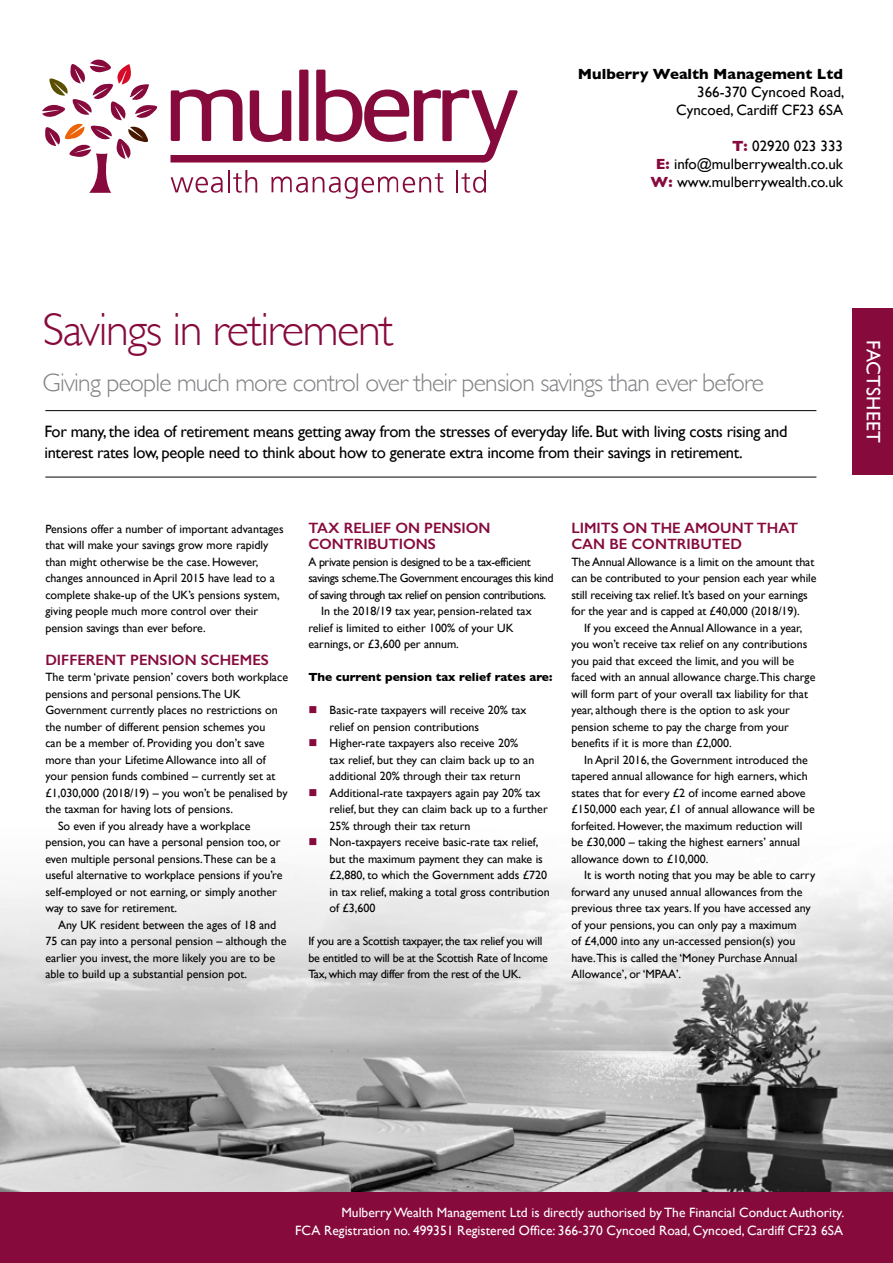
<style>
.page{position:relative;width:893px;height:1263px;background:#fff}
.page>*{position:absolute;margin:0;border:0;box-sizing:border-box;transform-origin:0 0}
.t1{font:300 46.5px "Gill Sans";letter-spacing:-.03em;color:#870a3d}
.t2{font:300 25.5px "Gill Sans";letter-spacing:-.03em;color:#808285}
.t3{font:19.5px "Gill Sans";letter-spacing:.01em;color:#fff}
.t4{font:16.5px/21px "Gill Sans";letter-spacing:-.02em;color:#000}
.t5{font:15px/18px "Gill Sans";color:#000;text-align:right}
.t6{font:600 15px/16.5px "Gill Sans";color:#870a3d}
.t7{font:700 15px "Gill Sans";color:#000}
.t8{font:13.5px/18px "Gill Sans";color:#fff;text-align:right}
.t9{font:12px/16.5px "Gill Sans";color:#000}
.t10{font:12px "Gill Sans";letter-spacing:-.03em;color:#000}
.t11{font:12px/16.5px "Gill Sans";letter-spacing:-.02em;color:#000}
.t12{font:700 12px "Gill Sans";color:#000}
.s1{font-weight:700;color:#870a3d}
.s2{color:#870a3d}
</style>
<div class="page">
<img style="left:0;top:872px;width:893px;height:320px">
<hr style="left:45px;top:477px;width:771px;height:1px;background:#000">
<hr style="left:45px;top:410px;width:771px;height:1px;background:#000">
<div style="left:852px;top:308px;width:41px;height:166px;background:#870a3d"></div>
<div style="left:0;top:1192px;width:893px;height:71px;background:#870a3d"></div>
<svg style="left:170px;top:70px;width:347px;height:93px"></svg>
<svg style="left:171px;top:177px;width:52px;height:16px"></svg>
<hr style="left:228px;top:170px;width:2px;height:22px;background:#870a3d">
<svg style="left:233px;top:170px;width:24px;height:23px"></svg>
<svg style="left:271px;top:173px;width:173px;height:26px"></svg>
<hr style="left:456px;top:170px;width:2px;height:22px;background:#870a3d">
<svg style="left:462px;top:170px;width:24px;height:23px"></svg>
<svg style="left:42px;top:59px;width:116px;height:134px"></svg>
<p class="t7" style="left:578px;top:65px;width:267px">Mulberry Wealth Management Ltd</p>
<p class="t5" style="left:676px;top:83px;width:170px">366-370 Cyncoed Road,<br>Cyncoed, Cardiff CF23 6SA</p>
<p class="t5" style="left:651px;top:137px;width:194px"><span class="s1">T:</span> 02920 023 333<br><span class="s1">E:</span> info@mulberrywealth.co.uk<br><span class="s1">W:</span> www.mulberrywealth.co.uk</p>
<h1 class="t1" style="left:43px;top:303px;width:352px">Savings in retirement</h1>
<h2 class="t2" style="left:43px;top:368px;width:723px">Giving people much more control over their pension savings than ever before</h2>
<h3 class="t4" style="left:44px;top:421px;width:745px">For many, the idea of retirement means getting away from the stresses of everyday life. But with living costs rising and interest rates low, people need to think about how to generate extra income from their savings in retirement.</h3>
<p class="t9" style="left:45px;top:520px;width:240px">Pensions offer a number of important advantages that will make your savings grow more rapidly than might otherwise be the case. However, changes announced in April 2015 have lead to a complete shake-up of the UK’s pensions system, giving people much more control over their pension savings than ever before.</p>
<p class="t6" style="left:45px;top:651px;width:225px">DIFFERENT PENSION SCHEMES</p>
<p class="t9" style="left:45px;top:669px;width:244px">The term ‘private pension’ covers both workplace</p>
<p class="t9" style="left:45px;top:685px;width:197px">pensions and personal pensions.The UK</p>
<p class="t9" style="left:45px;top:702px;width:234px">Government currently places no restrictions on</p>
<p class="t9" style="left:45px;top:718px;width:222px">the number of different pension schemes you</p>
<p class="t9" style="left:45px;top:735px;width:221px">can be a member of. Providing you don’t save</p>
<p class="t9" style="left:45px;top:751px;width:222px">more than your Lifetime Allowance into all of</p>
<p class="t9" style="left:45px;top:768px;width:232px">your pension funds combined – currently set at</p>
<p class="t9" style="left:45px;top:784px;width:244px">£1,030,000 (2018/19) – you won’t be penalised by</p>
<p class="t9" style="left:45px;top:801px;width:189px">the taxman for having lots of pensions.</p>
<p class="t9" style="left:58px;top:817px;width:194px">So even if you already have a workplace</p>
<p class="t9" style="left:45px;top:834px;width:237px">pension, you can have a personal pension too, or</p>
<p class="t9" style="left:45px;top:850px;width:232px">even multiple personal pensions.These can be a</p>
<p class="t9" style="left:45px;top:867px;width:239px">useful alternative to workplace pensions if you’re</p>
<p class="t9" style="left:45px;top:883px;width:233px">self-employed or not earning, or simply another</p>
<p class="t9" style="left:45px;top:900px;width:133px">way to save for retirement.</p>
<p class="t9" style="left:58px;top:916px;width:220px">Any UK resident between the ages of 18 and</p>
<p class="t9" style="left:45px;top:933px;width:243px">75 can pay into a personal pension – although the</p>
<p class="t9" style="left:45px;top:949px;width:231px">earlier you invest, the more likely you are to be</p>
<p class="t9" style="left:45px;top:966px;width:203px">able to build up a substantial pension pot.</p>
<p class="t6" style="left:308px;top:519px;width:184px">TAX RELIEF ON PENSION<br>CONTRIBUTIONS</p>
<p class="t10" style="left:308px;top:554px;width:224px">A private pension is designed to be a tax-efficient</p>
<p class="t10" style="left:308px;top:571px;width:247px">savings scheme.The Government encourages this kind</p>
<p class="t10" style="left:308px;top:587px;width:239px">of saving through tax relief on pension contributions.</p>
<p class="t9" style="left:321px;top:603px;width:212px">In the 2018/19 tax year, pension-related tax</p>
<p class="t9" style="left:308px;top:619px;width:207px">relief is limited to either 100% of your UK</p>
<p class="t9" style="left:308px;top:636px;width:152px">earnings, or £3,600 per annum.</p>
<p class="t12" style="left:308px;top:670px;width:245px">The current pension tax relief rates are:</p>
<p class="t9" style="left:330px;top:702px;width:198px;text-indent:-21px"><span class="s2">■</span> Basic-rate taxpayers will receive 20% tax relief on pension contributions</p>
<p class="t9" style="left:330px;top:735px;width:206px;text-indent:-21px"><span class="s2">■</span> Higher-rate taxpayers also receive 20% tax relief, but they can claim back up to an additional 20% through their tax return</p>
<p class="t9" style="left:330px;top:784px;width:220px;text-indent:-21px"><span class="s2">■</span> Additional-rate taxpayers again pay 20% tax relief, but they can claim back up to a further<br>25% through their tax return</p>
<p class="t9" style="left:330px;top:834px;width:222px;text-indent:-21px"><span class="s2">■</span> Non-taxpayers receive basic-rate tax relief, but the maximum payment they can make is £2,880, to which the Government adds £720 in tax relief, making a total gross contribution of £3,600</p>
<p class="t11" style="left:308px;top:933px;width:241px">If you are a Scottish taxpayer, the tax relief you will be entitled to will be at the Scottish Rate of Income<br>Tax, which may differ from the rest of the UK.</p>
<p class="t6" style="left:571px;top:519px;width:228px">LIMITS ON THE AMOUNT THAT<br>CAN BE CONTRIBUTED</p>
<p class="t9" style="left:571px;top:553px;width:247px">The Annual Allowance is a limit on the amount that can be contributed to your pension each year while still receiving tax relief. It’s based on your earnings for the year and is capped at £40,000 (2018/19).</p>
<p class="t9" style="left:571px;top:619px;width:246px;text-indent:13px">If you exceed the Annual Allowance in a year, you won’t receive tax relief on any contributions you paid that exceed the limit, and you will be faced with an annual allowance charge.This charge will form part of your overall tax liability for that year, although there is the option to ask your pension scheme to pay the charge from your benefits if it is more than £2,000.</p>
<p class="t9" style="left:571px;top:751px;width:245px;text-indent:13px">In April 2016, the Government introduced the tapered annual allowance for high earners, which states that for every £2 of income earned above £150,000 each year, £1 of annual allowance will be forfeited. However, the maximum reduction will be £30,000 – taking the highest earners’ annual allowance down to £10,000.</p>
<p class="t9" style="left:571px;top:867px;width:245px;text-indent:13px">It is worth noting that you may be able to carry forward any unused annual allowances from the previous three tax years. If you have accessed any of your pensions, you can only pay a maximum<br>of £4,000 into any un-accessed pension(s) you have.This is called the ‘Money Purchase Annual Allowance’, or ‘MPAA’.</p>
<h3 class="t3" style="left:885px;top:340px;width:104px;rotate:90deg">FACTSHEET</h3>
<p class="t8" style="left:295px;top:1203px;width:551px">Mulberry Wealth Management Ltd is directly authorised by The Financial Conduct Authority.<br>FCA Registration no. 499351 Registered Office: 366-370 Cyncoed Road, Cyncoed, Cardiff CF23 6SA</p>
</div>
